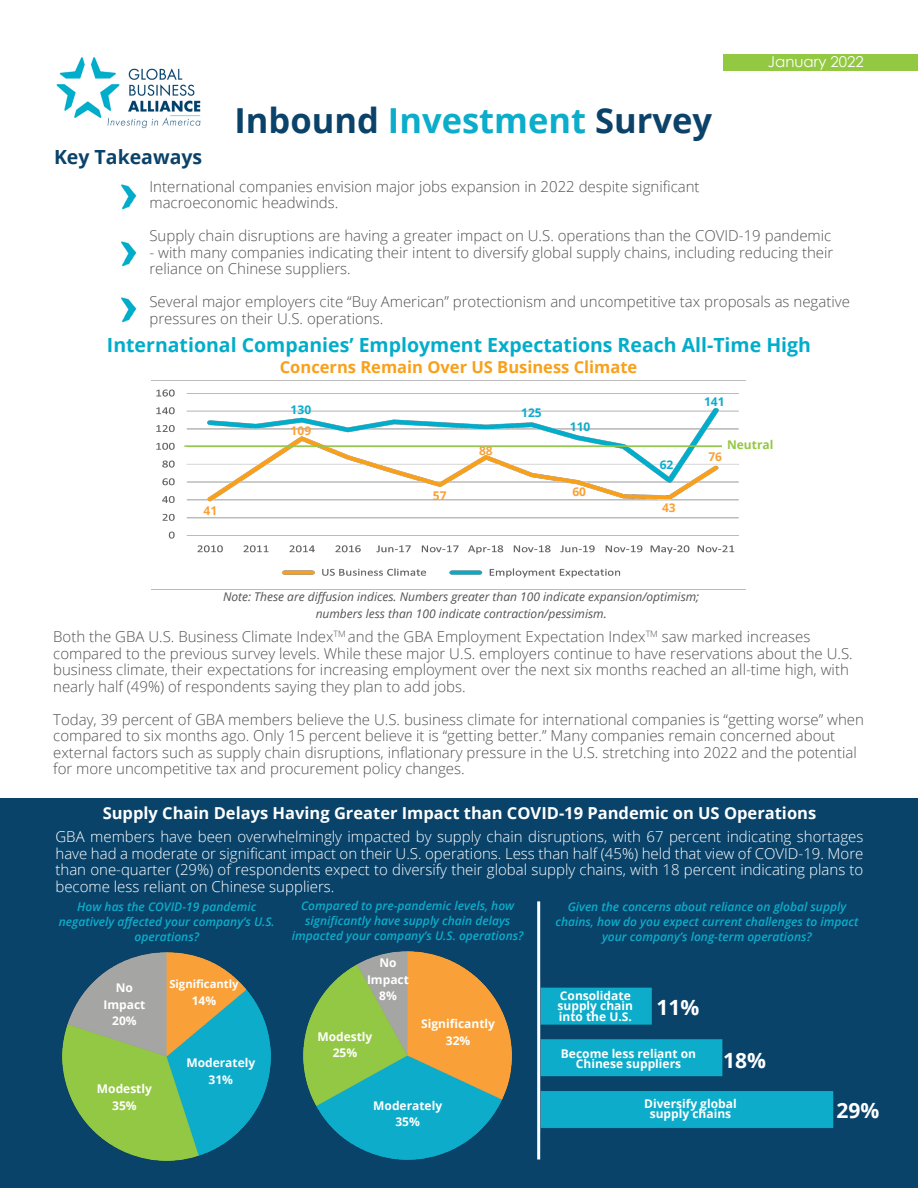
<style>
.page{position:relative;width:918px;height:1188px;background:#fff}
.page>*{position:absolute;margin:0;border:0;box-sizing:border-box;transform-origin:0 0}
.t1{font:700 34.5px "Open Sans";color:#0b426a}
.t2{font:700 21px "Open Sans";color:#fff}
.t3{font:700 19.5px "Open Sans";color:#00adca}
.t4{font:700 19.5px "Open Sans";color:#0b426a}
.t5{font:700 16.5px "Open Sans";color:#fff}
.t6{font:700 16.5px "Open Sans";color:#f9a01b}
.t7{font:300 15px/16.5px "Open Sans";color:#545154}
.t8{font:300 15px/16.5px "Open Sans";color:#fff;text-align:justify}
.t9{font:15px "Century Gothic";color:#fff}
.t10{font:italic 600 12px/15px "Open Sans";color:#0dadca;text-align:center}
.t11{font:700 12px/10.5px "Open Sans";color:#fff;text-align:center}
.t12{font:italic 12px/16.5px "Open Sans";color:#545154;text-align:center}
.t13{font:700 12px "Open Sans";color:#0badca}
.t14{font:700 12px "Open Sans";color:#f9a136}
.t15{font:700 12px "Open Sans";color:#93c842}
.t16{font:700 12px "Open Sans";color:#f9a139}
.t17{font:700 11.25px "Open Sans";color:#fff}
.s1{color:#0badca}
</style>
<div class="page">
<img style="left:151px;top:380px;width:594px;height:210px">
<div style="left:724px;top:54px;width:194px;height:16px;background:#93c842"></div>
<img style="left:56px;top:57px;width:145px;height:72px">
<div style="left:0;top:798px;width:918px;height:390px;background:#09436a"></div>
<img style="left:120px;top:184px;width:17px;height:26px">
<img style="left:120px;top:241px;width:17px;height:26px">
<img style="left:120px;top:297px;width:17px;height:26px">
<hr style="left:184px;top:445px;width:558px;height:2px;background:#93c842">
<div style="left:722px;top:439px;width:47px;height:11px;background:#fff"></div>
<img style="left:304px;top:952px;width:208px;height:208px">
<img style="left:63px;top:952px;width:208px;height:208px">
<img style="left:540px;top:980px;width:294px;height:152px">
<hr style="left:537px;top:901px;width:3px;height:258px;background:#fff">
<p class="t4" style="left:54px;top:143px;width:150px">Key Takeaways</p>
<p class="t1" style="left:235px;top:96px;width:479px">Inbound <span class="s1">Investment</span> Survey</p>
<p class="t9" style="left:768px;top:51px;width:97px">January 2022</p>
<p class="t7" style="left:149px;top:178px;width:552px">International companies envision major jobs expansion in 2022 despite significant macroeconomic headwinds.</p>
<p class="t7" style="left:149px;top:227px;width:683px">Supply chain disruptions are having a greater impact on U.S. operations than the COVID-19 pandemic</p>
<p class="t7" style="left:149px;top:244px;width:685px">- with many companies indicating their intent to diversify global supply chains, including reducing their reliance on Chinese suppliers.</p>
<p class="t7" style="left:149px;top:293px;width:702px">Several major employers cite “Buy American” protectionism and uncompetitive tax proposals as negative pressures on their U.S. operations.</p>
<p class="t3" style="left:107px;top:331px;width:706px">International Companies’ Employment Expectations Reach All-Time High</p>
<p class="t14" style="left:204px;top:502px;width:15px">41</p>
<p class="t6" style="left:280px;top:356px;width:359px">Concerns Remain Over US Business Climate</p>
<p class="t13" style="left:291px;top:402px;width:22px">130</p>
<p class="t14" style="left:291px;top:422px;width:22px">109</p>
<p class="t16" style="left:433px;top:487px;width:15px">57</p>
<p class="t14" style="left:479px;top:442px;width:15px">88</p>
<p class="t13" style="left:521px;top:404px;width:22px">125</p>
<p class="t13" style="left:570px;top:418px;width:22px">110</p>
<p class="t14" style="left:572px;top:483px;width:15px">60</p>
<p class="t13" style="left:660px;top:456px;width:15px">62</p>
<p class="t14" style="left:662px;top:499px;width:15px">43</p>
<p class="t13" style="left:704px;top:393px;width:22px">141</p>
<p class="t15" style="left:727px;top:436px;width:48px">Neutral</p>
<p class="t14" style="left:708px;top:449px;width:15px">76</p>
<p class="t12" style="left:223px;top:589px;width:478px">Note: These are diffusion indices. Numbers greater than 100 indicate expansion/optimism; numbers less than 100 indicate contraction/pessimism.</p>
<p class="t7" style="left:53px;top:628px;width:801px">Both the GBA U.S. Business Climate Index<sup>TM</sup> and the GBA Employment Expectation Index<sup>TM</sup> saw marked increases compared to the previous survey levels. While these major U.S. employers continue to have reservations about the U.S. business climate, their expectations for increasing employment over the next six months reached an all-time high, with nearly half (49%) of respondents saying they plan to add jobs.</p>
<p class="t7" style="left:53px;top:710px;width:812px">Today, 39 percent of GBA members believe the U.S. business climate for international companies is “getting worse” when compared to six months ago. Only 15 percent believe it is “getting better.” Many companies remain concerned about external factors such as supply chain disruptions, inflationary pressure in the U.S. stretching into 2022 and the potential for more uncompetitive tax and procurement policy changes.</p>
<p class="t5" style="left:103px;top:802px;width:715px">Supply Chain Delays Having Greater Impact than COVID-19 Pandemic on US Operations</p>
<p class="t8" style="left:55px;top:828px;width:809px">GBA members have been overwhelmingly impacted by supply chain disruptions, with 67 percent indicating shortages have had a moderate or significant impact on their U.S. operations. Less than half (45%) held that view of COVID-19. More than one-quarter (29%) of respondents expect to diversify their global supply chains, with 18 percent indicating plans to become less reliant on Chinese suppliers.</p>
<p class="t10" style="left:292px;top:898px;width:233px">Compared to pre-pandemic levels, how significantly have supply chain delays impacted your company’s U.S. operations?</p>
<p class="t10" style="left:59px;top:898px;width:218px">How has the COVID-19 pandemic negatively affected your company’s U.S. operations?</p>
<p class="t10" style="left:556px;top:898px;width:304px">Given the concerns about reliance on global supply chains, how do you expect current challenges to impact your company’s long-term operations?</p>
<p class="t11" style="left:116px;top:982px;width:19px">No</p>
<p class="t11" style="left:103px;top:999px;width:43px">Impact</p>
<p class="t11" style="left:112px;top:1015px;width:26px">20%</p>
<p class="t11" style="left:97px;top:1083px;width:57px">Modestly</p>
<p class="t11" style="left:112px;top:1100px;width:26px">35%</p>
<p class="t17" style="left:169px;top:976px;width:71px">Significantly</p>
<p class="t11" style="left:192px;top:995px;width:26px">14%</p>
<p class="t11" style="left:186px;top:1057px;width:70px">Moderately</p>
<p class="t11" style="left:209px;top:1074px;width:26px">31%</p>
<p class="t11" style="left:379px;top:957px;width:19px">No</p>
<p class="t11" style="left:367px;top:974px;width:43px">Impact</p>
<p class="t11" style="left:379px;top:990px;width:19px">8%</p>
<p class="t11" style="left:317px;top:1031px;width:57px">Modestly</p>
<p class="t11" style="left:333px;top:1048px;width:26px">25%</p>
<p class="t11" style="left:421px;top:1018px;width:75px">Significantly</p>
<p class="t11" style="left:446px;top:1035px;width:26px">32%</p>
<p class="t11" style="left:373px;top:1100px;width:70px">Moderately</p>
<p class="t11" style="left:395px;top:1116px;width:26px">35%</p>
<p class="t11" style="left:558px;top:990px;width:77px;text-align:left">Consolidate supply chain into the U.S.</p>
<p class="t11" style="left:561px;top:1048px;width:137px">Become less reliant on<br>Chinese suppliers</p>
<p class="t11" style="left:644px;top:1098px;width:94px">Diversify global supply chains</p>
<p class="t2" style="left:657px;top:992px;width:44px">11%</p>
<p class="t2" style="left:723px;top:1046px;width:44px">18%</p>
<p class="t2" style="left:836px;top:1096px;width:44px">29%</p>
</div>
